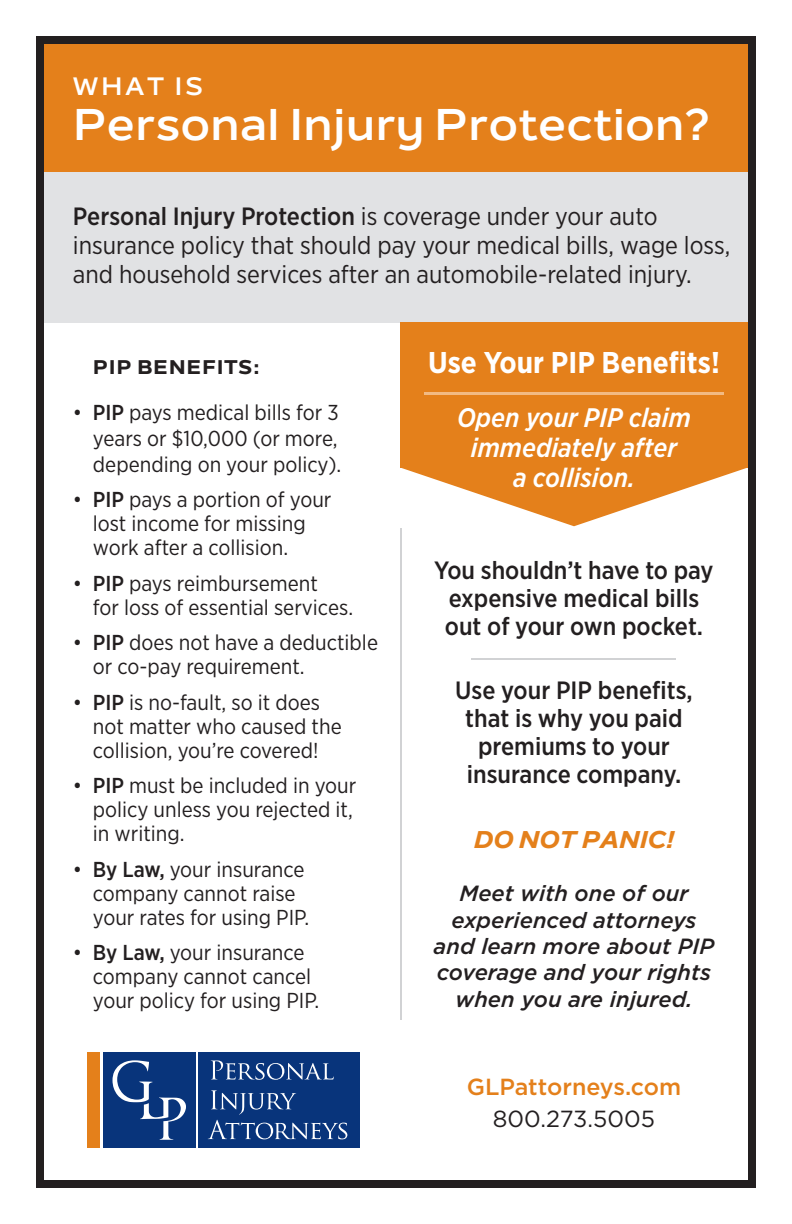
<style>
.page{position:relative;width:792px;height:1224px;background:#fff}
.page>*{position:absolute;margin:0;border:0;box-sizing:border-box;transform-origin:0 0}
.t1{font:700 44px "Nolan";color:#fff}
.t2{font:700 30px "Gotham Narrow";color:#fff}
.t3{font:italic 500 26.8px/30px "Gotham Narrow";color:#fff;text-align:center}
.t4{font:25px/29px "Gotham Narrow";color:#231f20}
.t5{font:500 25px/28px "Gotham Narrow";color:#231f20;text-align:center}
.t6{font:700 25px "Nolan";letter-spacing:.1em;color:#fff}
.t7{font:italic 800 24px "Nolan";color:#e4801b}
.t8{font:500 23.2px "Gotham";color:#e4801b}
.t9{font:23.2px "Gotham";color:#231f20}
.t10{font:italic 500 22px/26.4px "Gotham";color:#231f20;text-align:center}
.t11{font:21.6px/24px "Gotham Narrow";color:#231f20}
.t12{font:800 19.6px "Nolan";letter-spacing:.03em;color:#231f20}
.s1{font-weight:500}
</style>
<div class="page">
<div style="left:400px;top:385px;width:348px;height:83px;background:#e4801b"></div>
<div style="left:36px;top:44px;width:719px;height:128px;background:#e4801b"></div>
<div style="left:44px;top:172px;width:711px;height:151px;background:#e1e2e4"></div>
<div style="left:36px;top:36px;width:720px;height:1152px;border:8px solid #231f20"></div>
<div style="left:103px;top:1052px;width:92px;height:96px;background:#08347b"></div>
<div style="left:87px;top:1052px;width:13px;height:96px;background:#e4801b"></div>
<svg style="left:113px;top:1060px;width:73px;height:80px"></svg>
<div style="left:198px;top:1052px;width:162px;height:96px;background:#08347b"></div>
<svg style="left:211px;top:1060px;width:123px;height:20px"></svg>
<svg style="left:208px;top:1090px;width:139px;height:49px"></svg>
<svg style="left:402px;top:468px;width:346px;height:58px"></svg>
<hr style="left:400px;top:528px;width:2px;height:492px;background:#d1d2d4">
<div style="left:400px;top:323px;width:348px;height:70px;background:#e4801b"></div>
<hr style="left:424px;top:393px;width:300px;height:1px;background:#f2ba83">
<hr style="left:424px;top:392px;width:300px;height:1px;background:#f2ba83">
<hr style="left:472px;top:658px;width:204px;height:2px;background:#d1d2d4">
<p class="t6" style="left:73px;top:71px;width:132px">WHAT IS</p>
<h1 class="t1" style="left:73px;top:98px;width:639px">Personal Injury Protection?</h1>
<p class="t4" style="left:73px;top:201px;width:659px"><span class="s1">Personal Injury Protection</span> is coverage under your auto insurance policy that should pay your medical bills, wage loss, and household services after an automobile-related injury.</p>
<p class="t12" style="left:93px;top:355px;width:168px">PIP BENEFITS:</p>
<p class="t11" style="left:93px;top:399px;width:250px;line-height:26px;text-indent:-20px">• <span class="s1">PIP</span> pays medical bills for 3 years or $10,000 (or more, depending on your policy).</p>
<p class="t11" style="left:93px;top:487px;width:240px;text-indent:-20px">• <span class="s1">PIP</span> pays a portion of your lost income for missing work after a collision.</p>
<p class="t11" style="left:93px;top:571px;width:262px;text-indent:-20px">• <span class="s1">PIP</span> pays reimbursement<br>for loss of essential services.</p>
<p class="t11" style="left:93px;top:630px;width:287px;text-indent:-20px">• <span class="s1">PIP</span> does not have a deductible or co-pay requirement.</p>
<p class="t11" style="left:93px;top:690px;width:250px;text-indent:-20px">• <span class="s1">PIP</span> is no-fault, so it does not matter who caused the collision, you’re covered!</p>
<p class="t11" style="left:93px;top:773px;width:265px;text-indent:-20px">• <span class="s1">PIP</span> must be included in your policy unless you rejected it, in writing.</p>
<p class="t11" style="left:93px;top:857px;width:218px;text-indent:-20px">• <span class="s1">By Law,</span> your insurance company cannot raise your rates for using PIP.</p>
<p class="t11" style="left:93px;top:940px;width:228px;text-indent:-20px">• <span class="s1">By Law,</span> your insurance company cannot cancel your policy for using PIP.</p>
<h2 class="t2" style="left:428px;top:343px;width:293px">Use Your PIP Benefits!</h2>
<p class="t3" style="left:457px;top:402px;width:235px">Open your PIP claim immediately after<br>a collision.</p>
<p class="t5" style="left:434px;top:556px;width:281px">You shouldn’t have to pay expensive medical bills out of your own pocket.</p>
<p class="t5" style="left:455px;top:676px;width:239px">Use your PIP benefits, that is why you paid premiums to your insurance company.</p>
<p class="t7" style="left:474px;top:825px;width:202px">DO NOT PANIC!</p>
<p class="t10" style="left:434px;top:880px;width:282px">Meet with one of our experienced attorneys and learn more about PIP coverage and your rights when you are injured.</p>
<p class="t8" style="left:467px;top:1071px;width:216px">GLPattorneys.com</p>
<p class="t9" style="left:493px;top:1104px;width:164px">800.273.5005</p>
</div>
